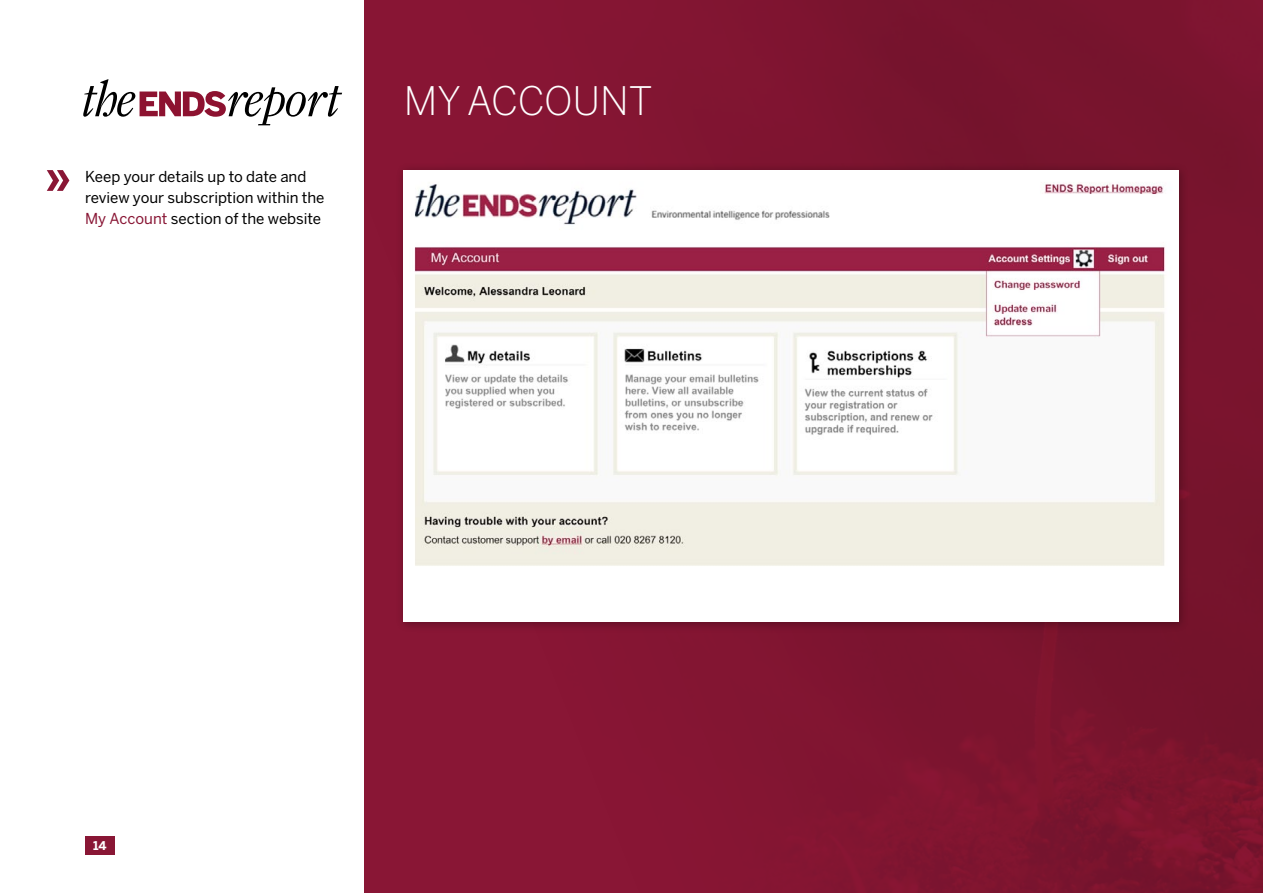
<style>
.page{position:relative;width:1263px;height:893px;background:#fff}
.page>*{position:absolute;margin:0;border:0;box-sizing:border-box;transform-origin:0 0}
.t1{font:300 39px "Benton Sans";color:#fff}
.t2{font:15px/21px "Benton Sans";letter-spacing:-.005em;color:#000}
.t3{font:700 12px "Benton Sans";color:#fff}
.s1{color:#891635}
</style>
<div class="page">
<svg style="left:83px;top:79px;width:259px;height:46px"></svg>
<div style="left:85px;top:836px;width:30px;height:19px;background:#891635"></div>
<img style="left:365px;top:0;width:898px;height:893px">
<svg style="left:47px;top:170px;width:22px;height:21px"></svg>
<div style="left:396px;top:163px;width:793px;height:470px;background:#000;opacity:.3"></div>
<img style="left:404px;top:170px;width:774px;height:452px">
<p class="t2" style="left:85px;top:166px;width:241px">Keep your details up to date and review your subscription within the<br><span class="s1">My Account</span> section of the website</p>
<h1 class="t1" style="left:404px;top:77px;width:195px">MY ACCOUNT</h1>
<p class="t3" style="left:93px;top:839px;width:15px">14</p>
</div>
